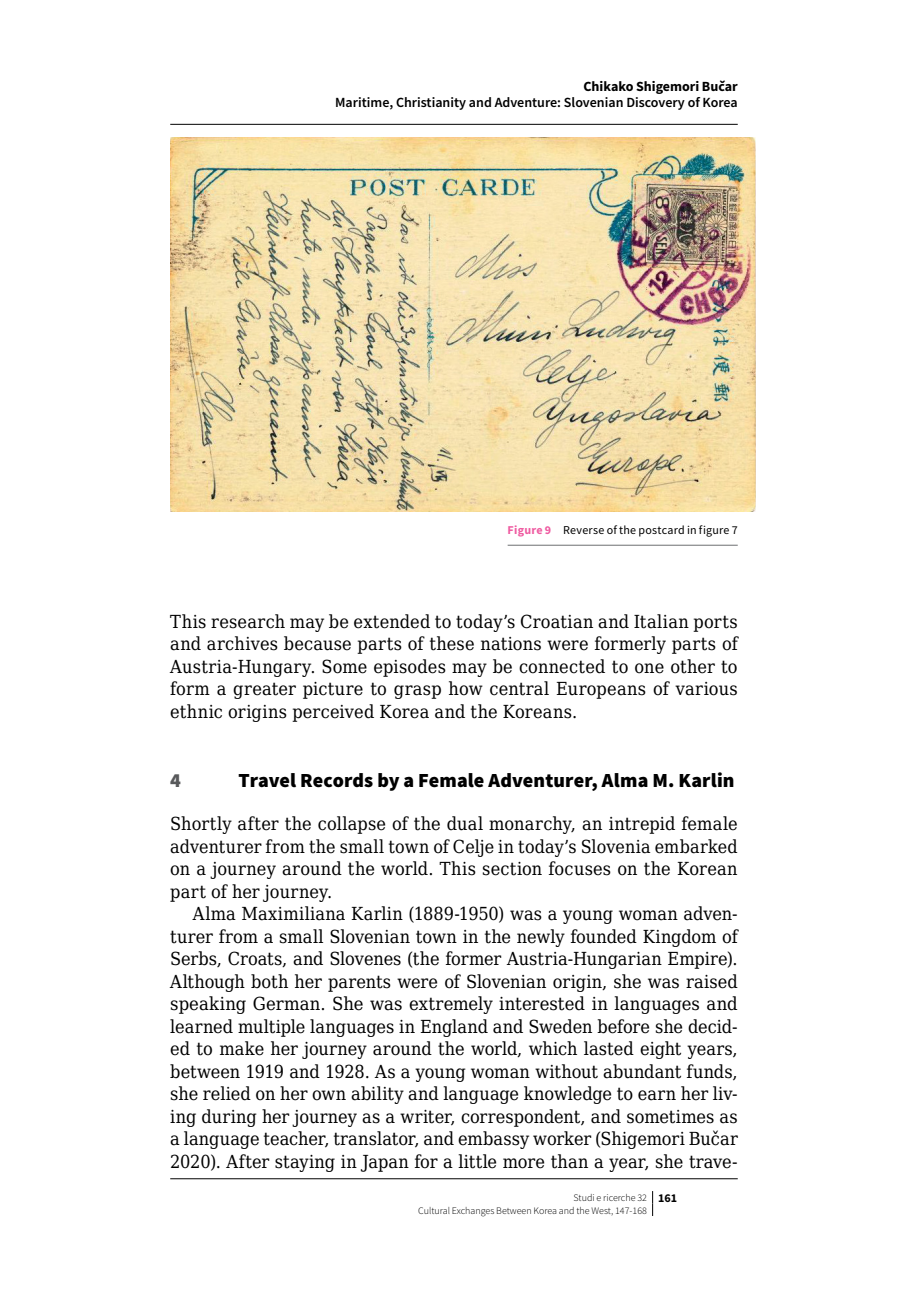
<style>
.page{position:relative;width:908px;height:1304px;background:#fff}
.page>*{position:absolute;margin:0;border:0;box-sizing:border-box;transform-origin:0 0}
.t1{font:900 20px "Source Sans Pro";letter-spacing:.005em;color:#000}
.t2{font:900 20px "Source Sans Pro";color:#58595b}
.t3{font:18px/22.4px "DejaVu Serif Condensed";letter-spacing:.01em;color:#000;text-align:justify}
.t4{font:600 14px "Source Sans Pro";color:#000}
.t5{font:700 14px "Source Sans Pro";color:#000}
.t6{font:12px "Source Sans Pro";letter-spacing:.02em;color:#000}
.t7{font:300 10px/12.4px "Source Sans Pro";color:#000}
.s1{font-weight:700;color:#ef5ba1}
.s2{font-weight:700;font-size:12px}
</style>
<div class="page">
<svg style="left:652px;top:1191px;width:1px;height:25px"></svg>
<hr style="left:507px;top:545px;width:230px;height:1px;background:#6d6e71">
<img style="left:170px;top:137px;width:585px;height:375px">
<hr style="left:170px;top:124px;width:567px;height:1px;background:#000">
<hr style="left:170px;top:1178px;width:567px;height:1px;background:#000">
<p class="t5" style="left:583px;top:77px;width:156px">Chikako Shigemori Bučar</p>
<p class="t4" style="left:335px;top:94px;width:404px">Maritime, Christianity and Adventure: Slovenian Discovery of Korea</p>
<p class="t6" style="left:507px;top:522px;width:231px"><span class="s1">Figure 9</span> Reverse of the postcard in figure 7</p>
<p class="t3" style="left:170px;top:610px;width:568px">This research may be extended to today’s Croatian and Italian ports and archives because parts of these nations were formerly parts of Austria-Hungary. Some episodes may be connected to one other to form a greater picture to grasp how central Europeans of various ethnic origins perceived Korea and the Koreans.</p>
<p class="t2" style="left:170px;top:766px;width:12px">4</p>
<p class="t1" style="left:238px;top:766px;width:497px">Travel Records by a Female Adventurer, Alma M. Karlin</p>
<p class="t3" style="left:170px;top:812px;width:568px">Shortly after the collapse of the dual monarchy, an intrepid female adventurer from the small town of Celje in today’s Slovenia embarked on a journey around the world. This section focuses on the Korean part of her journey.</p>
<p class="t3" style="left:170px;top:902px;width:568px;text-indent:23px">Alma Maximiliana Karlin (1889‑1950) was a young woman adven‑ turer from a small Slovenian town in the newly founded Kingdom of Serbs, Croats, and Slovenes (the former Austria-Hungarian Empire).<br>Although both her parents were of Slovenian origin, she was raised speaking German. She was extremely interested in languages and learned multiple languages in England and Sweden before she decid‑ ed to make her journey around the world, which lasted eight years, between 1919 and 1928. As a young woman without abundant funds, she relied on her own ability and language knowledge to earn her liv‑ ing during her journey as a writer, correspondent, and sometimes as a language teacher, translator, and embassy worker (Shigemori Bučar 2020). After staying in Japan for a little more than a year, she trave‑</p>
<p class="t7" style="left:418px;top:1191px;width:260px;text-indent:155px">Studi e ricerche 32 <span class="s2">161<br></span>Cultural Exchanges Between Korea and the West, 147-168</p>
</div>
